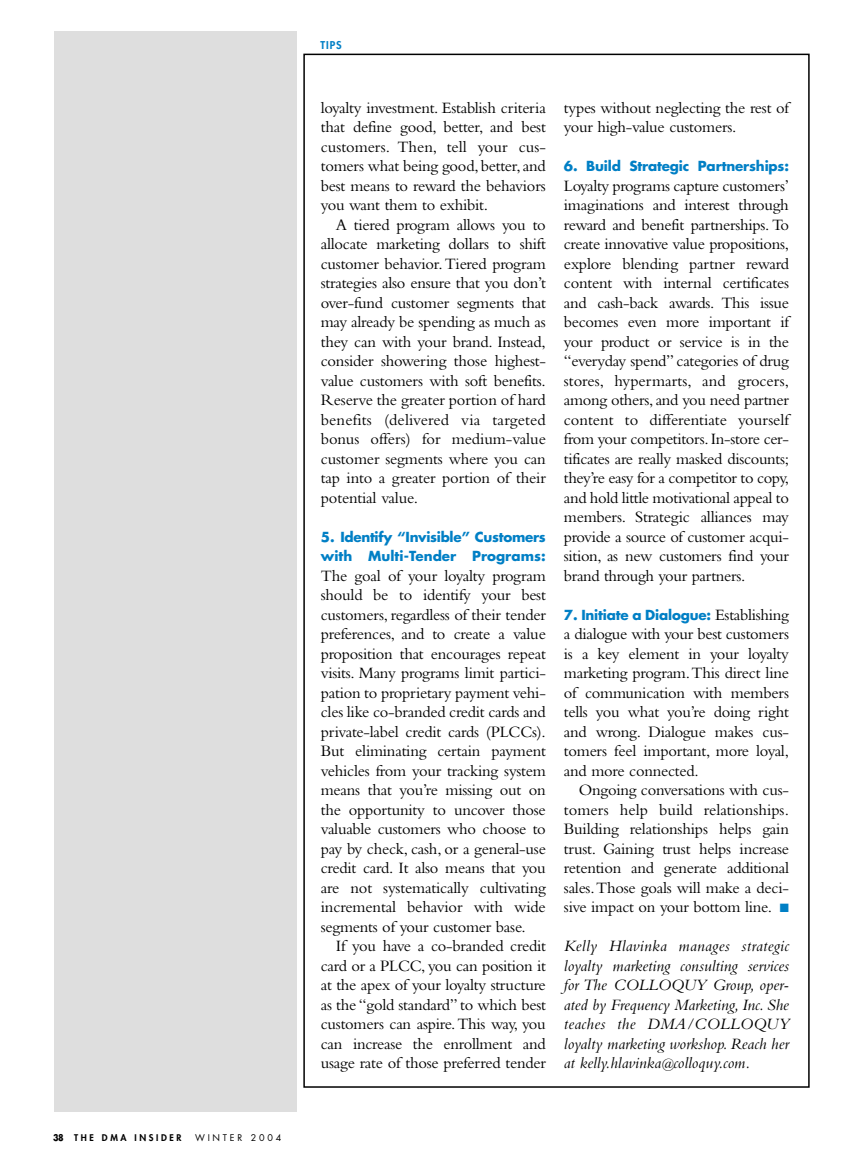
<style>
.page{position:relative;width:864px;height:1175px;background:#fff}
.page>*{position:absolute;margin:0;border:0;box-sizing:border-box;transform-origin:0 0}
.t1{font:16.5px/19.5px "Bembo";letter-spacing:-.015em;color:#000;text-align:justify}
.t2{font:italic 16.5px/19.5px "Bembo";color:#000;text-align:justify}
.t3{font:700 13.5px/19.5px "Futura";letter-spacing:-.015em;color:#007fc5}
.t4{font:800 10.5px "Futura";color:#007fc5}
.t5{font:800 9px "Futura";letter-spacing:.29em;color:#000}
.t6{font:9px "Futura";letter-spacing:.31em;color:#000}
.s1{font-weight:700}
.s2{font-family:"Bembo";font-weight:400;font-size:16.5px;color:#000}
.s3{color:#007fc5}
.s4{font-size:13.5px}
</style>
<div class="page">
<div style="left:54px;top:32px;width:243px;height:1080px;background:#dedede"></div>
<p class="t5" style="left:53px;top:1132px;width:130px"><span class="s1">38</span> THE DMA INSIDER</p>
<p class="t6" style="left:195px;top:1133px;width:88px">WINTER 2004</p>
<p class="t4" style="left:320px;top:40px;width:23px">TIPS</p>
<p class="t1" style="left:321px;top:99px;width:227px">loyalty investment. Establish criteria that define good, better, and best customers. Then, tell your cus&shy;tomers what being good,better,and best means to reward the behaviors you want them to exhibit.</p>
<p class="t1" style="left:321px;top:216px;width:227px;text-indent:15px">A tiered program allows you to allocate marketing dollars to shift customer behavior.Tiered program strategies also ensure that you don’t over-fund customer segments that may already be spending as much as they can with your brand. Instead, consider showering those highest&shy;value customers with soft benefits.<br>Reserve the greater portion of hard benefits (delivered via targeted bonus offers) for medium-value customer segments where you can tap into a greater portion of their potential value.</p>
<p class="t3" style="left:321px;top:528px;width:227px">5. Identify “Invisible” Customers with Multi-Tender Programs:</p>
<p class="t1" style="left:321px;top:567px;width:227px">The goal of your loyalty program should be to identify your best customers, regardless of their tender preferences, and to create a value proposition that encourages repeat visits. Many programs limit partici&shy;pation to proprietary payment vehi&shy;cles like co-branded credit cards and private-label credit cards (PLCCs).<br>But eliminating certain payment vehicles from your tracking system means that you’re missing out on the opportunity to uncover those valuable customers who choose to pay by check, cash, or a general-use credit card. It also means that you are not systematically cultivating incremental behavior with wide segments of your customer base.</p>
<p class="t1" style="left:321px;top:938px;width:227px;text-indent:15px">If you have a co-branded credit card or a PLCC, you can position it at the apex of your loyalty structure as the “gold standard” to which best customers can aspire.This way, you can increase the enrollment and usage rate of those preferred tender</p>
<p class="t1" style="left:564px;top:99px;width:227px">types without neglecting the rest of your high-value customers.</p>
<p class="t3" style="left:564px;top:157px;width:227px">6. Build Strategic Partnerships:</p>
<p class="t1" style="left:564px;top:177px;width:227px">Loyalty programs capture customers’ imaginations and interest through reward and benefit partnerships. To create innovative value propositions, explore blending partner reward content with internal certificates and cash-back awards. This issue becomes even more important if your product or service is in the “everyday spend” categories of drug stores, hypermarts, and grocers, among others, and you need partner content to differentiate yourself from your competitors.In-store cer&shy;tificates are really masked discounts; they’re easy for a competitor to copy, and hold little motivational appeal to members. Strategic alliances may provide a source of customer acqui&shy;sition, as new customers find your brand through your partners.</p>
<p class="t3" style="left:564px;top:606px;width:227px">7. Initiate a Dialogue: <span class="s2">Establishing</span></p>
<p class="t1" style="left:564px;top:626px;width:227px">a dialogue with your best customers is a key element in your loyalty marketing program.This direct line of communication with members tells you what you’re doing right and wrong. Dialogue makes cus&shy;tomers feel important, more loyal, and more connected.</p>
<p class="t1" style="left:564px;top:782px;width:227px;text-indent:15px">Ongoing conversations with cus&shy;tomers help build relationships.<br>Building relationships helps gain trust. Gaining trust helps increase retention and generate additional sales.Those goals will make a deci&shy;sive impact on your bottom line. <span class="s3">■</span></p>
<p class="t2" style="left:564px;top:938px;width:227px">Kelly Hlavinka manages strategic loyalty marketing consulting services for The COLLOQUY Group, oper&shy;ated by Frequency Marketing, Inc. She teaches the DMA/COLLOQUY loyalty marketing workshop. Reach her at kelly.hlavinka<span class="s4">@</span>colloquy.com.</p>
</div>
